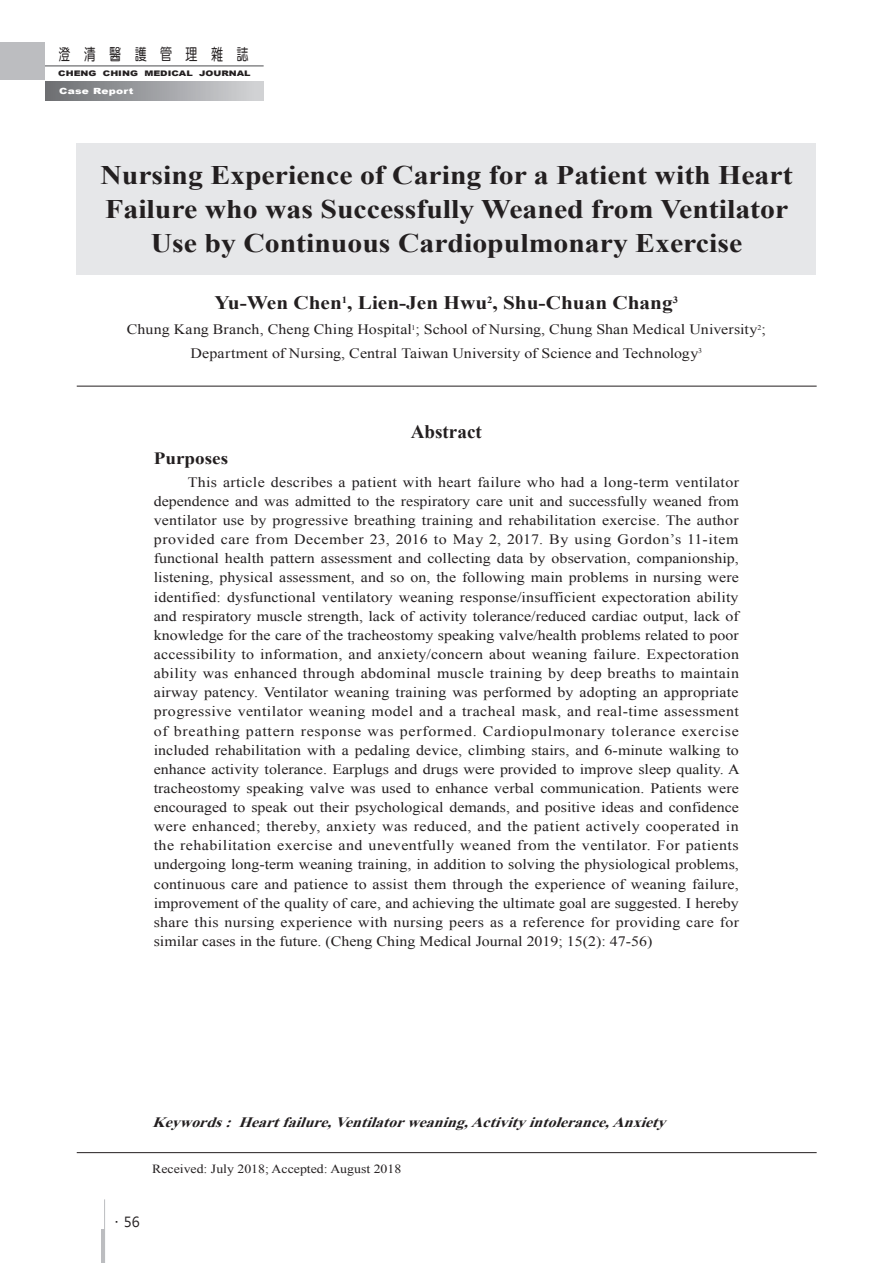
<style>
.page{position:relative;width:893px;height:1263px;background:#fff}
.page>*{position:absolute;margin:0;border:0;box-sizing:border-box;transform-origin:0 0}
.t1{font:700 26.85px/34px "Times New Roman";color:#231f20;text-align:center;scale:1.11 1}
.t2{font:700 19.2px "Times New Roman";color:#231f20;scale:1.11 1}
.t3{font:700 19.2px "Times New Roman";color:#231f20}
.t4{font:700 17.25px "Times New Roman";color:#231f20;scale:1.11 1}
.t5{font:16.2px "DF Yuan Md HKP BF";color:#231f20;scale:.75 1}
.t6{font:14.4px/19.2px "Times New Roman";color:#231f20;text-align:justify;scale:1.11 1}
.t7{font:italic 700 14.4px "Times New Roman";color:#231f20;scale:1.11 1}
.t8{font:13.8px "Microsoft Jheng Hei";color:#231f20}
.t9{font:12.45px "Times New Roman";color:#231f20;scale:1.11 1}
.t10{font:900 8.55px "Arial";letter-spacing:.025em;color:#fff;scale:1.25 1}
.t11{font:900 7.65px "Arial";color:#231f20;scale:1.25 1}
.s1{font-family:"DF Li Hei Md WIN BF"}
</style>
<div class="page">
<hr style="left:101px;top:1229px;width:4px;height:34px;background:#bcbdc0">
<hr style="left:104px;top:1199px;width:1px;height:64px;background:#bcbdc0">
<div style="left:0;top:42px;width:45px;height:38px;background:#bcbdc0"></div>
<hr style="left:45px;top:65px;width:219px;height:1px;background:#57585a">
<div style="left:45px;top:82px;width:219px;height:19px;background:linear-gradient(to right,#6c6e71,#d4d5d8)"></div>
<div style="left:76px;top:144px;width:740px;height:131px;background:#e6e7e9"></div>
<hr style="left:77px;top:1152px;width:740px;height:1px;background:#231f20">
<hr style="left:77px;top:386px;width:740px;height:1px;background:#231f20">
<p class="t5" style="left:58px;top:46px;width:255px">澄 清 醫 護 管 理 雜 誌</p>
<p class="t11" style="left:58px;top:68px;width:155px">CHENG CHING MEDICAL JOURNAL</p>
<p class="t10" style="left:59px;top:85px;width:61px">Case Report</p>
<h1 class="t1" style="left:100px;top:158px;width:625px">Nursing Experience of Caring for a Patient with Heart<br>Failure who was Successfully Weaned from Ventilator<br>Use by Continuous Cardiopulmonary Exercise</h1>
<h2 class="t2" style="left:214px;top:292px;width:419px">Yu-Wen Chen<sup>1</sup>, Lien-Jen Hwu<sup>2</sup>, Shu-Chuan Chang<sup>3</sup></h2>
<p class="t6" style="left:127px;top:318px;width:577px;line-height:23.4px;text-align:center">Chung Kang Branch, Cheng Ching Hospital<sup>1</sup>; School of Nursing, Chung Shan Medical University<sup>2</sup>;<br>Department of Nursing, Central Taiwan University of Science and Technology<sup>3</sup></p>
<h2 class="t3" style="left:411px;top:421px;width:73px">Abstract</h2>
<p class="t4" style="left:154px;top:448px;width:69px">Purposes</p>
<p class="t6" style="left:154px;top:472px;width:529px;text-indent:34px">This article describes a patient with heart failure who had a long-term ventilator dependence and was admitted to the respiratory care unit and successfully weaned from ventilator use by progressive breathing training and rehabilitation exercise. The author provided care from December 23, 2016 to May 2, 2017. By using Gordon’s 11-item functional health pattern assessment and collecting data by observation, companionship, listening, physical assessment, and so on, the following main problems in nursing were identified: dysfunctional ventilatory weaning response/insufficient expectoration ability and respiratory muscle strength, lack of activity tolerance/reduced cardiac output, lack of knowledge for the care of the tracheostomy speaking valve/health problems related to poor accessibility to information, and anxiety/concern about weaning failure. Expectoration ability was enhanced through abdominal muscle training by deep breaths to maintain airway patency. Ventilator weaning training was performed by adopting an appropriate progressive ventilator weaning model and a tracheal mask, and real-time assessment of breathing pattern response was performed. Cardiopulmonary tolerance exercise included rehabilitation with a pedaling device, climbing stairs, and 6-minute walking to enhance activity tolerance. Earplugs and drugs were provided to improve sleep quality. A tracheostomy speaking valve was used to enhance verbal communication. Patients were encouraged to speak out their psychological demands, and positive ideas and confidence were enhanced; thereby, anxiety was reduced, and the patient actively cooperated in the rehabilitation exercise and uneventfully weaned from the ventilator. For patients undergoing long-term weaning training, in addition to solving the physiological problems, continuous care and patience to assist them through the experience of weaning failure, improvement of the quality of care, and achieving the ultimate goal are suggested. I hereby share this nursing experience with nursing peers as a reference for providing care for similar cases in the future. (Cheng Ching Medical Journal 2019; 15(2): 47-56)</p>
<p class="t7" style="left:152px;top:1114px;width:464px">Keywords: Heartfailure,Ventilatorweaning,Activity intolerance,Anxiety</p>
<p class="t9" style="left:152px;top:1162px;width:226px">Received: July 2018; Accepted: August 2018</p>
<p class="t8" style="left:110px;top:1212px;width:31px"><span class="s1">．</span>56</p>
</div>
